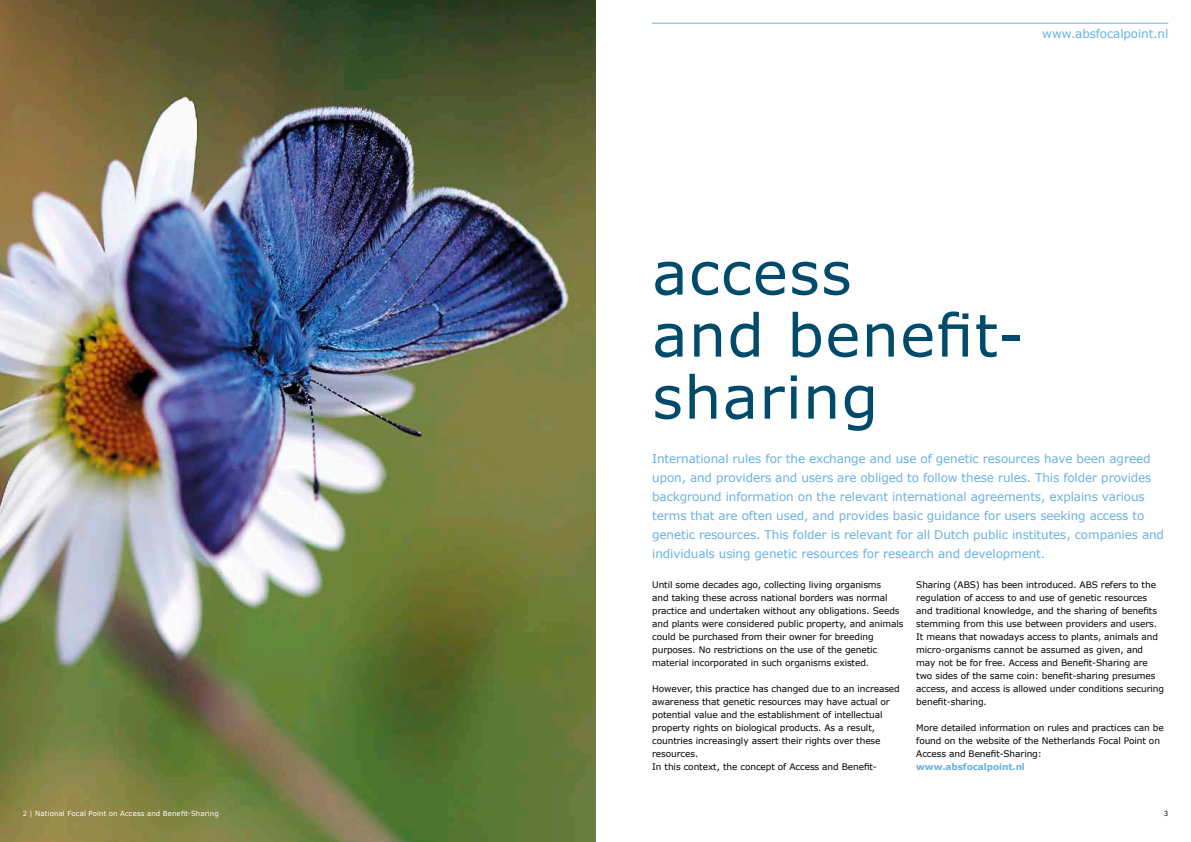
<style>
.page{position:relative;width:1191px;height:842px;background:#fff}
.page>*{position:absolute;margin:0;border:0;box-sizing:border-box;transform-origin:0 0}
.t1{font:59px/62px "Verdana";letter-spacing:.02em;color:#004a6b}
.t2{font:12px/19px "Verdana";letter-spacing:-.01em;color:#6ab1e2}
.t3{font:9px/13px "Verdana";letter-spacing:-.01em;color:#000}
.t4{font:700 9px "Verdana";letter-spacing:-.01em;color:#6ab1e2}
.t5{font:7px "Verdana";letter-spacing:.015em;color:#fff}
.t6{font:7px "Verdana";color:#000}
</style>
<div class="page">
<img style="left:0;top:0;width:595px;height:842px">
<hr style="left:652px;top:23px;width:516px;height:1px;background:#6ab1e2">
<p class="t5" style="left:23px;top:809px;width:198px">2 | National Focal Point on Access and Benefit-Sharing</p>
<h2 class="t2" style="left:1042px;top:24px;width:127px">www.absfocalpoint.nl</h2>
<h1 class="t1" style="left:652px;top:243px;width:374px">access<br>and benefit&shy;sharing</h1>
<p class="t2" style="left:652px;top:449px;width:513px">International rules for the exchange and use of genetic resources have been agreed upon, and providers and users are obliged to follow these rules. This folder provides background information on the relevant international agreements, explains various terms that are often used, and provides basic guidance for users seeking access to genetic resources. This folder is relevant for all Dutch public institutes, companies and individuals using genetic resources for research and development.</p>
<p class="t3" style="left:652px;top:578px;width:253px">Until some decades ago, collecting living organisms<br>and taking these across national borders was normal practice and undertaken without any obligations. Seeds and plants were considered public property, and animals could be purchased from their owner for breeding purposes. No restrictions on the use of the genetic material incorporated in such organisms existed.</p>
<p class="t3" style="left:652px;top:682px;width:249px">However, this practice has changed due to an increased awareness that genetic resources may have actual or potential value and the establishment of intellectual property rights on biological products. As a result, countries increasingly assert their rights over these resources.<br>In this context, the concept of Access and Benefit-</p>
<p class="t3" style="left:916px;top:578px;width:249px">Sharing (ABS) has been introduced. ABS refers to the regulation of access to and use of genetic resources and traditional knowledge, and the sharing of benefits stemming from this use between providers and users.<br>It means that nowadays access to plants, animals and micro-organisms cannot be assumed as given, and may not be for free. Access and Benefit-Sharing are two sides of the same coin: benefit-sharing presumes access, and access is allowed under conditions securing benefit-sharing.</p>
<p class="t3" style="left:916px;top:721px;width:249px">More detailed information on rules and practices can be found on the website of the Netherlands Focal Point on<br>Access and Benefit-Sharing:</p>
<p class="t4" style="left:916px;top:761px;width:110px">www.absfocalpoint.nl</p>
<p class="t6" style="left:1163px;top:809px;width:6px">3</p>
</div>
